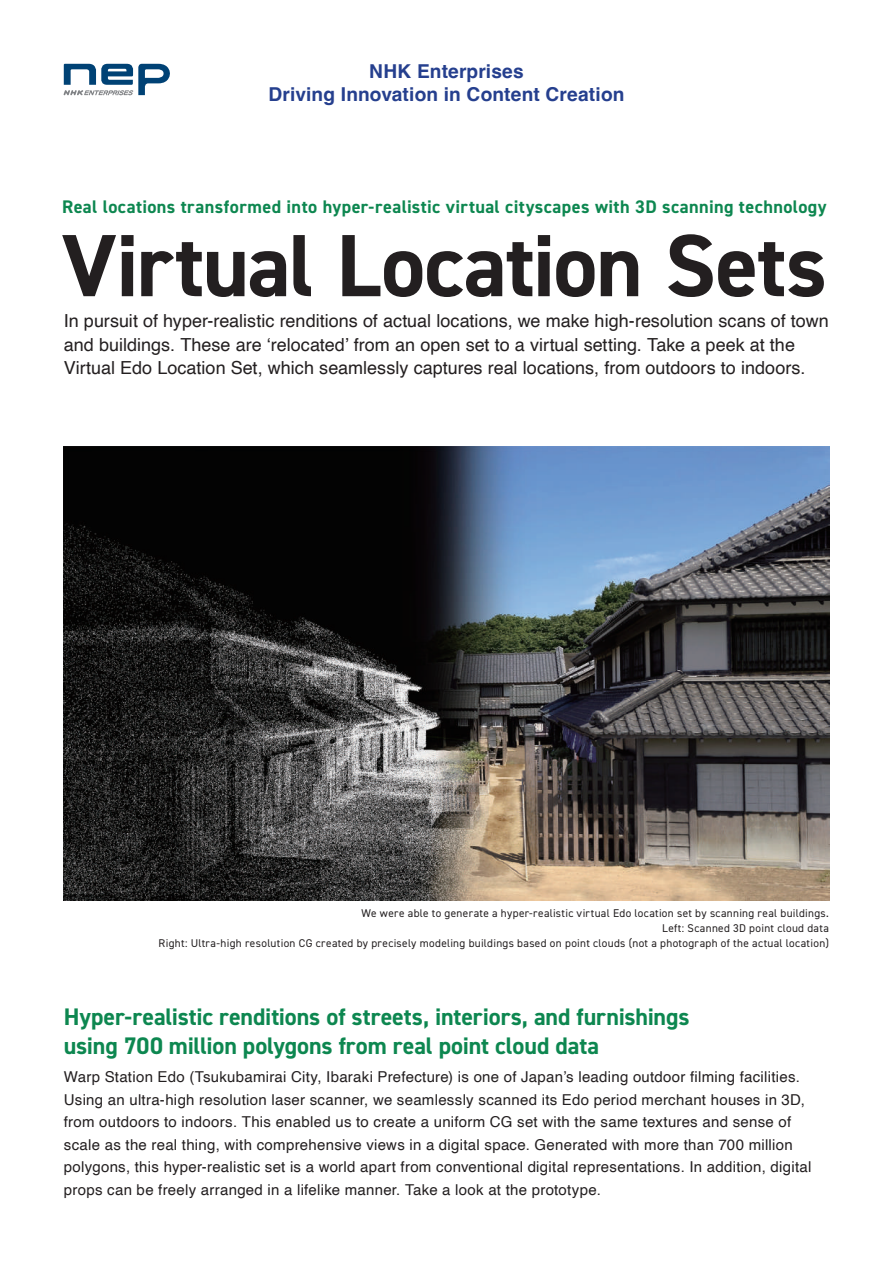
<style>
.page{position:relative;width:893px;height:1263px;background:#fff}
.page>*{position:absolute;margin:0;border:0;box-sizing:border-box;transform-origin:0 0}
.t1{font:700 88.65px "DIN2014";letter-spacing:-.015em;color:#231f20}
.t2{font:700 24px/28.8px "DIN2014";letter-spacing:-.005em;color:#0d8750}
.t3{font:700 19.2px/23.4px "Helvetica";letter-spacing:.005em;color:#253f8e;text-align:center}
.t4{font:700 18.3px "DIN2014";letter-spacing:.02em;color:#0d8750}
.t5{font:18px/23.4px "Helvetica";color:#231f20}
.t6{font:15px/22.5px "Helvetica";letter-spacing:.02em;color:#231f20}
.t7{font:11.25px/15px "DIN2014";letter-spacing:.03em;color:#231f20;text-align:right}
</style>
<div class="page">
<svg style="left:64px;top:64px;width:106px;height:32px"></svg>
<img style="left:64px;top:446px;width:765px;height:454px">
<p class="t3" style="left:268px;top:62px;width:357px">NHK Enterprises<br>Driving Innovation in Content Creation</p>
<p class="t4" style="left:62px;top:194px;width:766px">Real locations transformed into hyper-realistic virtual cityscapes with 3D scanning technology</p>
<h1 class="t1" style="left:62px;top:207px;width:766px">Virtual Location Sets</h1>
<p class="t5" style="left:64px;top:310px;width:766px">In pursuit of hyper-realistic renditions of actual locations, we make high-resolution scans of town and buildings. These are ‘relocated’ from an open set to a virtual setting. Take a peek at the<br>Virtual Edo Location Set, which seamlessly captures real locations, from outdoors to indoors.</p>
<p class="t7" style="left:159px;top:905px;width:672px">We were able to generate a hyper-realistic virtual Edo location set by scanning real buildings.<br>Left: Scanned 3D point cloud data<br>Right: Ultra-high resolution CG created by precisely modeling buildings based on point clouds (not a photograph of the actual location)</p>
<h2 class="t2" style="left:64px;top:1002px;width:627px">Hyper-realistic renditions of streets, interiors, and furnishings using 700 million polygons from real point cloud data</h2>
<p class="t6" style="left:64px;top:1066px;width:749px">Warp Station Edo (Tsukubamirai City, Ibaraki Prefecture) is one of Japan’s leading outdoor filming facilities.<br>Using an ultra-high resolution laser scanner, we seamlessly scanned its Edo period merchant houses in 3D, from outdoors to indoors. This enabled us to create a uniform CG set with the same textures and sense of scale as the real thing, with comprehensive views in a digital space. Generated with more than 700 million polygons, this hyper-realistic set is a world apart from conventional digital representations. In addition, digital props can be freely arranged in a lifelike manner. Take a look at the prototype.</p>
</div>
